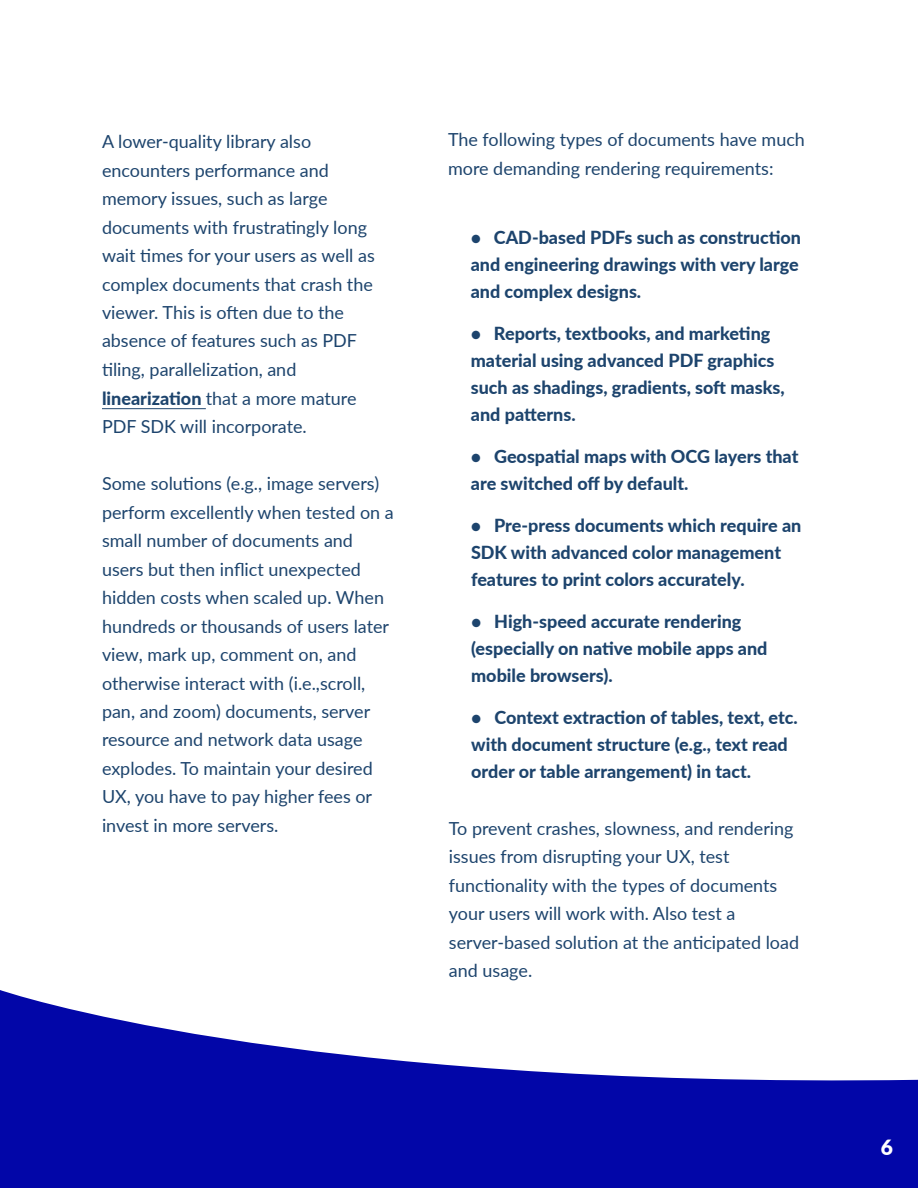
<style>
.page{position:relative;width:918px;height:1188px;background:#fff}
.page>*{position:absolute;margin:0;border:0;box-sizing:border-box;transform-origin:0 0}
.t1{font:900 21px "Lato";color:#fff}
.t2{font:18px/28.5px "Lato";color:#1d446d}
.t3{font:800 18px/27px "Lato";color:#1d446d}
.s1{font-weight:800}
</style>
<div class="page">
<svg style="left:0;top:990px;width:918px;height:198px;fill:#0206a8"></svg>
<hr style="left:102px;top:408px;width:104px;height:1px;background:#1d446d">
<p class="t2" style="left:102px;top:126px;width:274px">A lower-quality library also encounters performance and memory issues, such as large documents with frustratingly long wait times for your users as well as complex documents that crash the viewer. This is often due to the absence of features such as PDF tiling, parallelization, and <span class="s1">linearization</span> that a more mature<br>PDF SDK will incorporate.</p>
<p class="t2" style="left:102px;top:468px;width:293px">Some solutions (e.g., image servers) perform excellently when tested on a small number of documents and users but then inflict unexpected hidden costs when scaled up. When hundreds or thousands of users later view, mark up, comment on, and otherwise interact with (i.e.,scroll, pan, and zoom) documents, server resource and network data usage explodes. To maintain your desired UX, you have to pay higher fees or invest in more servers.</p>
<p class="t2" style="left:448px;top:125px;width:358px">The following types of documents have much more demanding rendering requirements:</p>
<p class="t3" style="left:471px;top:223px;width:332px">• CAD-based PDFs such as construction and engineering drawings with very large and complex designs.</p>
<p class="t3" style="left:471px;top:319px;width:315px">• Reports, textbooks, and marketing material using advanced PDF graphics such as shadings, gradients, soft masks, and patterns.</p>
<p class="t3" style="left:471px;top:442px;width:329px">• Geospatial maps with OCG layers that are switched off by default.</p>
<p class="t3" style="left:471px;top:511px;width:332px">• Pre-press documents which require an<br>SDK with advanced color management features to print colors accurately.</p>
<p class="t3" style="left:471px;top:607px;width:298px">• High-speed accurate rendering (especially on native mobile apps and mobile browsers).</p>
<p class="t3" style="left:471px;top:703px;width:328px">• Context extraction of tables, text, etc. with document structure (e.g., text read order or table arrangement) in tact.</p>
<p class="t2" style="left:449px;top:813px;width:352px">To prevent crashes, slowness, and rendering issues from disrupting your UX, test functionality with the types of documents your users will work with. Also test a server-based solution at the anticipated load and usage.</p>
<p class="t1" style="left:881px;top:1131px;width:14px">6</p>
</div>
